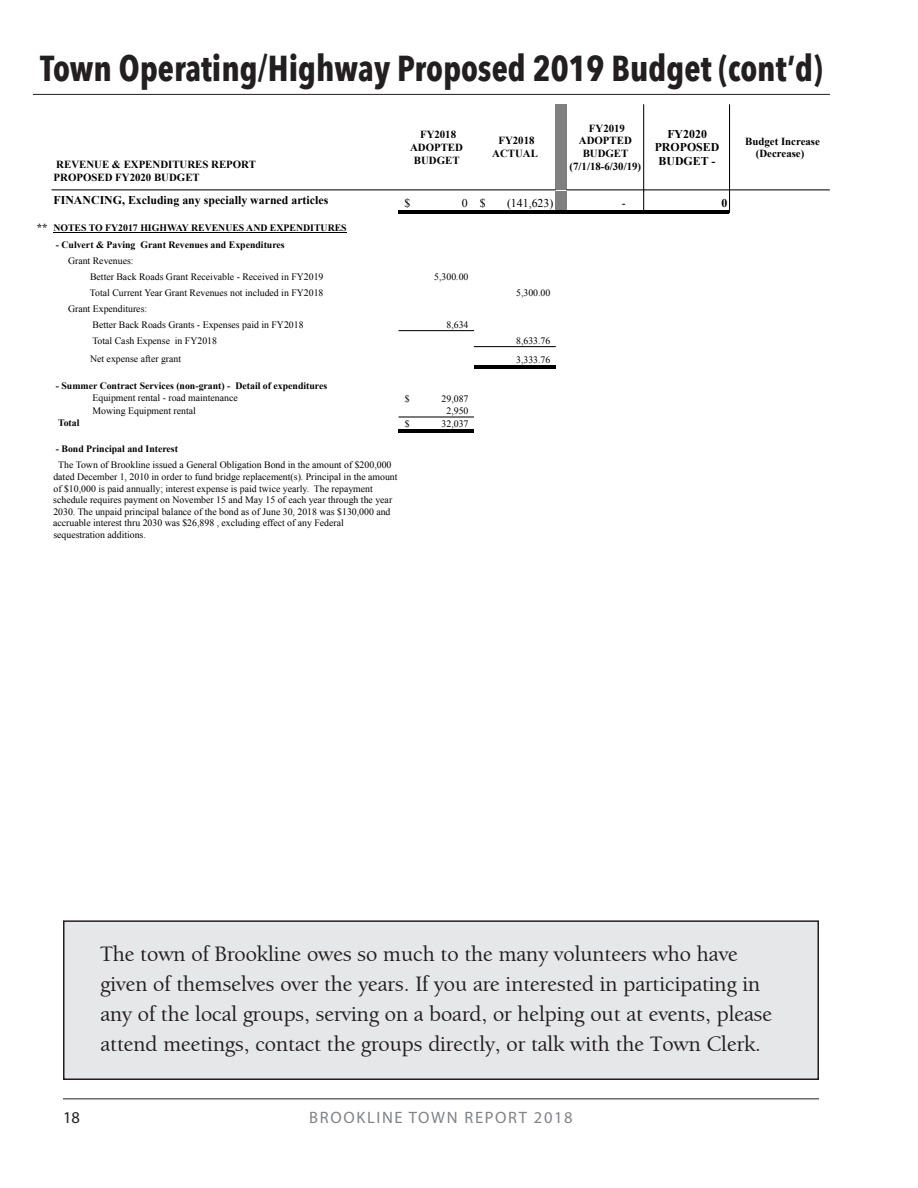
<style>
.page{position:relative;width:918px;height:1188px;background:#fff}
.page>*{position:absolute;margin:0;border:0;box-sizing:border-box;transform-origin:0 0}
.Title_2015{font:700 36px "Avenir Next Condensed";color:#231f20;scale:.95 1}
.Body_Text{font:500 22.5px/30px "Berkeley Oldstyle IT Cby BT";color:#231f20}
.t1{font:16.5px "Myriad Pro";letter-spacing:.1em;color:#808285}
.t2{font:16.5px "Myriad Pro";color:#231f20}
.t3{font:700 11.85px/14px "Times New Roman";color:#000;text-align:center}
.t4{font:11.85px "Times New Roman";color:#000}
.t5{font:700 10.8px/12.9px "Times New Roman";color:#000;text-align:center}
.t6{font:9.75px/11.6px "Times New Roman";color:#000}
.t7{font:700 9.75px/12.6px "Times New Roman";color:#000}
.s1{font-size:10.8px}
.s2{font-weight:400}
.s3{font-weight:700}
</style>
<div class="page">
<hr style="left:63px;top:1098px;width:756px;height:1px;background:#231f20">
<hr style="left:33px;top:94px;width:797px;height:1px;background:#231f20">
<div style="left:556px;top:104px;width:11px;height:86px;background:#808080"></div>
<hr style="left:52px;top:189px;width:504px;height:1px;background:#000">
<hr style="left:643px;top:104px;width:1px;height:87px;background:#000">
<hr style="left:729px;top:104px;width:1px;height:87px;background:#000">
<hr style="left:566px;top:189px;width:264px;height:1px;background:#000">
<div style="left:556px;top:191px;width:11px;height:21px;background:#808080"></div>
<hr style="left:53px;top:232px;width:293px;height:1px;background:#000">
<svg style="left:643px;top:191px;width:1px;height:19px"></svg>
<svg style="left:729px;top:191px;width:1px;height:22px"></svg>
<hr style="left:399px;top:210px;width:330px;height:1px;background:#000">
<hr style="left:399px;top:212px;width:330px;height:1px;background:#000">
<hr style="left:399px;top:330px;width:75px;height:1px;background:#000">
<hr style="left:474px;top:346px;width:82px;height:1px;background:#000">
<hr style="left:474px;top:366px;width:82px;height:1px;background:#000">
<hr style="left:474px;top:368px;width:82px;height:1px;background:#000">
<hr style="left:399px;top:416px;width:75px;height:2px;background:#000">
<hr style="left:399px;top:429px;width:75px;height:1px;background:#000">
<hr style="left:399px;top:431px;width:75px;height:1px;background:#000">
<div style="left:64px;top:921px;width:754px;height:158px;background:#e6e7e9"></div>
<div style="left:63px;top:920px;width:756px;height:160px;border:2px solid #231f20"></div>
<p class="Title_2015" style="left:40px;top:46px;width:826px">Town Operating/Highway Proposed 2019 Budget (cont’d)</p>
<p class="t5" style="left:54px;top:157px;width:204px;text-align:left">REVENUE &amp; EXPENDITURES REPORT<br>PROPOSED FY2020 BUDGET</p>
<p class="t5" style="left:410px;top:128px;width:54px">FY2018<br>ADOPTED<br>BUDGET</p>
<p class="t5" style="left:492px;top:134px;width:47px">FY2018<br>ACTUAL</p>
<p class="t5" style="left:570px;top:121px;width:73px">FY2019<br>ADOPTED<br>BUDGET (7/1/18-6/30/19)</p>
<p class="t3" style="left:655px;top:126px;width:66px">FY2020<br>PROPOSED<br>BUDGET -</p>
<p class="t5" style="left:745px;top:134px;width:76px">Budget Increase (Decrease)</p>
<p class="t3" style="left:54px;top:193px;width:276px">FINANCING, Excluding any specially warned articles</p>
<p class="t4" style="left:405px;top:195px;width:7px">$</p>
<p class="t4" style="left:462px;top:195px;width:25px">0 $</p>
<p class="t4" style="left:507px;top:195px;width:48px">(141,623)</p>
<p class="t4" style="left:622px;top:195px;width:5px">-</p>
<p class="t3" style="left:722px;top:195px;width:7px">0</p>
<p class="t7" style="left:37px;top:221px;width:311px"><span class="s1">**</span> NOTES TO FY2017 HIGHWAY REVENUES AND EXPENDITURES</p>
<p class="t7" style="left:56px;top:238px;width:230px">- Culvert &amp; Paving Grant Revenues and Expenditures</p>
<p class="t6" style="left:68px;top:255px;width:67px">Grant Revenues:</p>
<p class="t6" style="left:90px;top:271px;width:235px">Better Back Roads Grant Receivable - Received in FY2019</p>
<p class="t6" style="left:434px;top:271px;width:36px">5,300.00</p>
<p class="t6" style="left:90px;top:286px;width:235px">Total Current Year Grant Revenues not included in FY2018</p>
<p class="t6" style="left:516px;top:287px;width:36px">5,300.00</p>
<p class="t6" style="left:93px;top:300px;width:213px;line-height:16px;text-indent:-24px">Grant Expenditures:<br>Better Back Roads Grants - Expenses paid in FY2018</p>
<p class="t6" style="left:447px;top:319px;width:24px">8,634</p>
<p class="t6" style="left:92px;top:334px;width:126px">Total Cash Expense in FY2018</p>
<p class="t6" style="left:516px;top:335px;width:36px">8,633.76</p>
<p class="t6" style="left:90px;top:353px;width:93px">Net expense after grant</p>
<p class="t6" style="left:516px;top:354px;width:36px">3,333.76</p>
<p class="t7" style="left:93px;top:379px;width:236px;text-indent:-37px">- Summer Contract Services (non-grant) - Detail of expenditures<br><span class="s2">Equipment rental - road maintenance</span></p>
<p class="t6" style="left:405px;top:392px;width:6px">$</p>
<p class="t6" style="left:442px;top:392px;width:28px">29,087</p>
<p class="t6" style="left:93px;top:405px;width:105px">Mowing Equipment rental</p>
<p class="t6" style="left:447px;top:405px;width:24px">2,950</p>
<p class="t7" style="left:58px;top:416px;width:23px">Total</p>
<p class="t6" style="left:405px;top:418px;width:6px">$</p>
<p class="t6" style="left:442px;top:418px;width:28px">32,037</p>
<p class="t6" style="left:56px;top:440px;width:337px;line-height:16.8px"><span class="s3">- Bond Principal and Interest<br></span>The Town of Brookline issued a General Obligation Bond in the amount of $200,000</p>
<p class="t6" style="left:53px;top:471px;width:346px">dated December 1, 2010 in order to fund bridge replacement(s). Principal in the amount of $10,000 is paid annually; interest expense is paid twice yearly. The repayment schedule requires payment on November 15 and May 15 of each year through the year 2030. The unpaid principal balance of the bond as of June 30, 2018 was $130,000 and accruable interest thru 2030 was $26,898 , excluding effect of any Federal sequestration additions.</p>
<p class="Body_Text" style="left:100px;top:938px;width:673px">The town of Brookline owes so much to the many volunteers who have given of themselves over the years. If you are interested in participating in any of the local groups, serving on a board, or helping out at events, please attend meetings, contact the groups directly, or talk with the Town Clerk.</p>
<h3 class="t2" style="left:63px;top:1108px;width:18px">18</h3>
<h3 class="t1" style="left:309px;top:1108px;width:265px">BROOKLINE TOWN REPORT 2018</h3>
</div>
